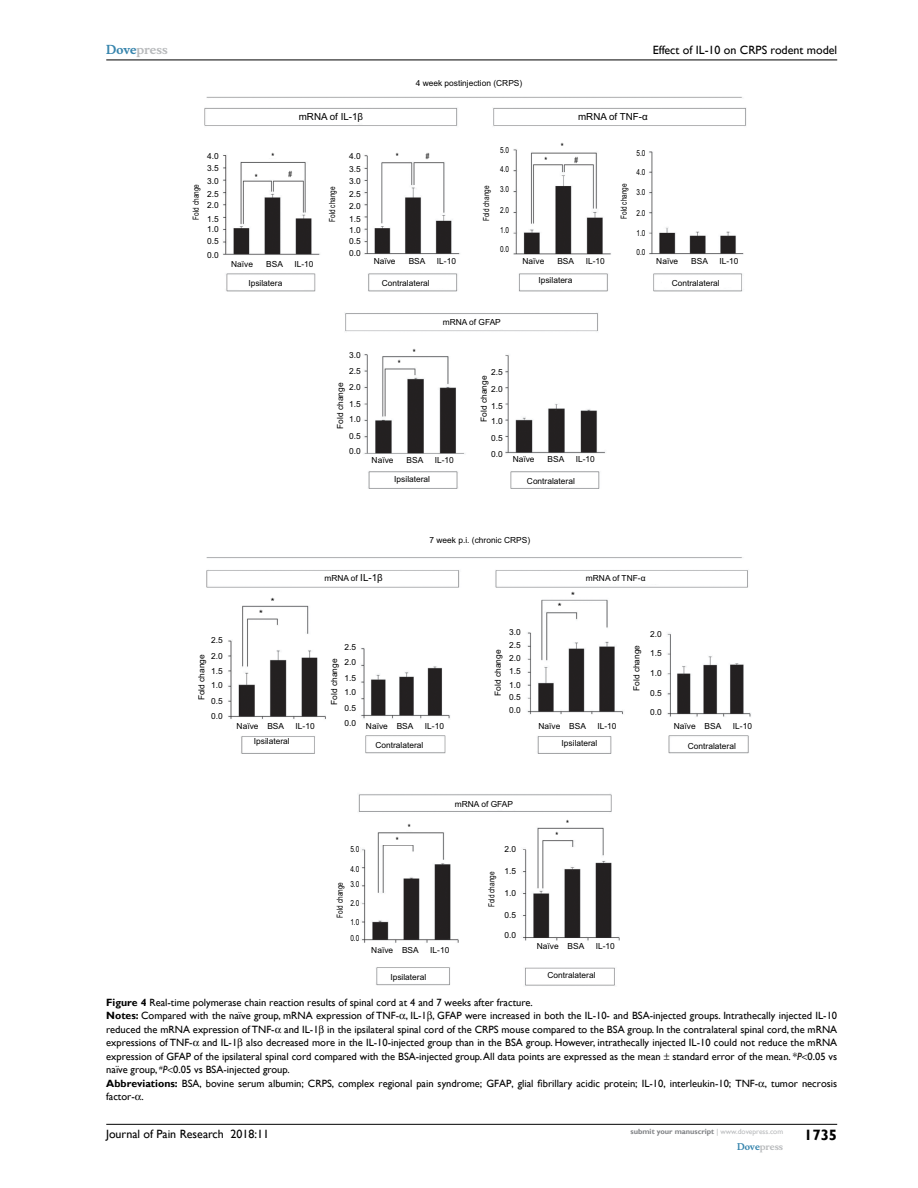
<style>
.page{position:relative;width:918px;height:1188px;background:#fff}
.page>*{position:absolute;margin:0;border:0;box-sizing:border-box;transform-origin:0 0}
.t1{font:700 15px "Gill Sans";color:#000}
.t2{font:12px "Gill Sans";color:#000}
.t3{font:700 12px "Musee";color:#b8babc}
.t4{font:10.5px/13.5px "Gill Sans";color:#000}
.t5{font:9.75px "Arial";color:#000}
.t6{font:9.75px "Arial";color:#000;scale:.77 1}
.t7{font:700 9px "Musee";color:#b8babc}
.t8{font:8.4px/12.5px "Arial";color:#000;text-align:justify}
.t9{font:8.4px/15.5px "Arial";color:#000;scale:.77 1}
.t10{font:700 7.5px "Gill Sans";color:#808285}
.s1{color:#3785ad}
.s2{font-size:9.75px}
.s3{font-weight:700}
.s4{font-style:italic}
.s5{font-weight:400;color:#b8babc}
</style>
<div class="page">
<hr style="left:106px;top:1124px;width:731px;height:1px;background:#000">
<hr style="left:106px;top:60px;width:731px;height:1px;background:#000">
<img style="left:204px;top:96px;width:547px;height:890px">
<p class="t3" style="left:106px;top:43px;width:63px"><span class="s1">Dove</span>press</p>
<p class="t8" style="left:416px;top:76px;width:108px">4 week postinjection (CRPS)</p>
<p class="t2" style="left:653px;top:43px;width:186px">Effect of IL-10 on CRPS rodent model</p>
<p class="t5" style="left:299px;top:110px;width:66px">mRNA of IL-1β</p>
<p class="t5" style="left:578px;top:110px;width:71px">mRNA of TNF-α</p>
<p class="t9" style="left:426px;top:148px;width:6px">#</p>
<p class="t8" style="left:207px;top:150px;width:13px">4.0<br>3.5<br>3.0<br>2.5<br>2.0</p>
<p class="t8" style="left:207px;top:213px;width:13px;line-height:10.6px">1.5<br>1.0</p>
<p class="t8" style="left:207px;top:235px;width:13px;line-height:13.4px">0.5<br>0.0</p>
<p class="t8" style="left:349px;top:150px;width:13px">4.0<br>3.5<br>3.0<br>2.5<br>2.0</p>
<p class="t8" style="left:349px;top:214px;width:13px;line-height:10.6px">1.5<br>1.0</p>
<p class="t8" style="left:349px;top:235px;width:13px;line-height:11.9px">0.5<br>0.0</p>
<p class="t6" style="left:396px;top:150px;width:5px">*</p>
<p class="t6" style="left:272px;top:150px;width:5px">*</p>
<p class="t9" style="left:288px;top:166px;width:6px">#</p>
<p class="t6" style="left:255px;top:170px;width:5px">*</p>
<p class="t9" style="left:188px;top:220px;width:48px;rotate:-90deg">Fold change</p>
<p class="t9" style="left:478px;top:221px;width:48px;rotate:-90deg">Fold change</p>
<p class="t9" style="left:324px;top:222px;width:48px;rotate:-90deg">Fold change</p>
<p class="t8" style="left:374px;top:254px;width:23px">Naïve</p>
<p class="t8" style="left:409px;top:254px;width:18px">BSA</p>
<p class="t8" style="left:437px;top:254px;width:21px">IL-10</p>
<p class="t8" style="left:231px;top:258px;width:23px">Naïve</p>
<p class="t8" style="left:266px;top:258px;width:18px">BSA</p>
<p class="t8" style="left:294px;top:258px;width:21px">IL-10</p>
<p class="t9" style="left:500px;top:142px;width:13px">5.0</p>
<p class="t9" style="left:500px;top:161px;width:13px">4.0</p>
<p class="t9" style="left:500px;top:181px;width:13px">3.0</p>
<p class="t9" style="left:500px;top:202px;width:13px">2.0</p>
<p class="t9" style="left:500px;top:222px;width:13px">1.0</p>
<p class="t9" style="left:500px;top:242px;width:13px">0.0</p>
<p class="t6" style="left:545px;top:154px;width:5px">*</p>
<p class="t6" style="left:561px;top:139px;width:5px">*</p>
<p class="t9" style="left:575px;top:153px;width:6px">#</p>
<p class="t9" style="left:636px;top:146px;width:13px">5.0</p>
<p class="t9" style="left:636px;top:165px;width:13px">4.0</p>
<p class="t9" style="left:636px;top:184px;width:13px">3.0</p>
<p class="t9" style="left:636px;top:205px;width:13px">2.0</p>
<p class="t9" style="left:636px;top:226px;width:13px">1.0</p>
<p class="t9" style="left:636px;top:245px;width:13px">0.0</p>
<p class="t9" style="left:616px;top:219px;width:48px;rotate:-90deg">Fold change</p>
<p class="t8" style="left:522px;top:254px;width:23px">Naïve</p>
<p class="t8" style="left:557px;top:254px;width:18px">BSA</p>
<p class="t8" style="left:586px;top:254px;width:21px">IL-10</p>
<p class="t8" style="left:656px;top:254px;width:23px">Naïve</p>
<p class="t8" style="left:691px;top:254px;width:18px">BSA</p>
<p class="t8" style="left:720px;top:254px;width:21px">IL-10</p>
<p class="t8" style="left:248px;top:276px;width:35px">Ipsilatera</p>
<p class="t8" style="left:538px;top:274px;width:35px">Ipsilatera</p>
<p class="t8" style="left:382px;top:276px;width:49px">Contralateral</p>
<p class="t8" style="left:672px;top:276px;width:49px">Contralateral</p>
<p class="t8" style="left:443px;top:316px;width:60px">mRNA of GFAP</p>
<p class="t6" style="left:413px;top:345px;width:5px">*</p>
<p class="t8" style="left:349px;top:347px;width:13px;line-height:16.4px">3.0<br>2.5<br>2.0<br>1.5</p>
<p class="t8" style="left:349px;top:410px;width:13px;line-height:17.1px">1.0<br>0.5</p>
<p class="t8" style="left:349px;top:444px;width:13px">0.0</p>
<p class="t6" style="left:398px;top:357px;width:5px">*</p>
<p class="t8" style="left:334px;top:429px;width:48px;rotate:-90deg">Fold change</p>
<p class="t8" style="left:478px;top:422px;width:48px;rotate:-90deg">Fold change</p>
<p class="t8" style="left:491px;top:364px;width:13px;line-height:16.6px">2.5<br>2.0<br>1.5</p>
<p class="t8" style="left:491px;top:412px;width:13px;line-height:17.1px">1.0<br>0.5</p>
<p class="t8" style="left:491px;top:448px;width:13px">0.0</p>
<p class="t8" style="left:407px;top:454px;width:18px">BSA</p>
<p class="t8" style="left:435px;top:454px;width:21px">IL-10</p>
<p class="t8" style="left:372px;top:454px;width:23px">Naïve</p>
<p class="t8" style="left:394px;top:473px;width:37px">Ipsilateral</p>
<p class="t8" style="left:513px;top:453px;width:23px">Naïve</p>
<p class="t8" style="left:548px;top:453px;width:18px">BSA</p>
<p class="t8" style="left:576px;top:453px;width:21px">IL-10</p>
<p class="t8" style="left:527px;top:475px;width:49px">Contralateral</p>
<p class="t5" style="left:259px;top:606px;width:5px">*</p>
<p class="t5" style="left:271px;top:595px;width:5px">*</p>
<p class="t8" style="left:324px;top:572px;width:60px">mRNA of <span class="s2">IL-1β</span></p>
<p class="t8" style="left:430px;top:534px;width:102px">7 week p.i. (chronic CRPS)</p>
<p class="t5" style="left:558px;top:600px;width:5px">*</p>
<p class="t5" style="left:571px;top:589px;width:5px">*</p>
<p class="t8" style="left:586px;top:572px;width:61px">mRNA of TNF-α</p>
<p class="t8" style="left:509px;top:626px;width:13px">3.0</p>
<p class="t8" style="left:650px;top:628px;width:13px">2.0</p>
<p class="t8" style="left:650px;top:647px;width:13px">1.5</p>
<p class="t8" style="left:650px;top:667px;width:13px">1.0</p>
<p class="t8" style="left:650px;top:687px;width:13px">0.5</p>
<p class="t8" style="left:650px;top:706px;width:13px">0.0</p>
<p class="t8" style="left:211px;top:634px;width:13px">2.5</p>
<p class="t8" style="left:509px;top:639px;width:13px;line-height:13.2px">2.5<br>2.0<br>1.5<br>1.0</p>
<p class="t8" style="left:509px;top:691px;width:13px;line-height:13px">0.5<br>0.0</p>
<p class="t8" style="left:344px;top:639px;width:13px;line-height:15.6px">2.5<br>2.0<br>1.5</p>
<p class="t8" style="left:344px;top:684px;width:13px;line-height:15.8px">1.0<br>0.5<br>0.0</p>
<p class="t8" style="left:492px;top:696px;width:48px;rotate:-90deg">Fold change</p>
<p class="t8" style="left:630px;top:691px;width:48px;rotate:-90deg">Fold change</p>
<p class="t8" style="left:211px;top:648px;width:13px;line-height:15.8px">2.0<br>1.5</p>
<p class="t8" style="left:211px;top:677px;width:13px;line-height:15.8px">1.0<br>0.5<br>0.0</p>
<p class="t8" style="left:195px;top:700px;width:48px;rotate:-90deg">Fold change</p>
<p class="t8" style="left:328px;top:705px;width:48px;rotate:-90deg">Fold change</p>
<p class="t8" style="left:237px;top:720px;width:49px">Naïve BSA</p>
<p class="t8" style="left:296px;top:720px;width:21px">IL-10</p>
<p class="t8" style="left:366px;top:720px;width:49px">Naïve BSA</p>
<p class="t8" style="left:425px;top:720px;width:21px">IL-10</p>
<p class="t8" style="left:538px;top:720px;width:49px">Naïve BSA</p>
<p class="t8" style="left:597px;top:720px;width:21px">IL-10</p>
<p class="t8" style="left:674px;top:720px;width:49px">Naïve BSA</p>
<p class="t8" style="left:733px;top:720px;width:21px">IL-10</p>
<p class="t8" style="left:254px;top:735px;width:37px">Ipsilateral</p>
<p class="t8" style="left:375px;top:739px;width:49px">Contralateral</p>
<p class="t8" style="left:562px;top:737px;width:37px">Ipsilateral</p>
<p class="t8" style="left:688px;top:739px;width:49px">Contralateral</p>
<p class="t9" style="left:350px;top:841px;width:13px">5.0</p>
<p class="t9" style="left:350px;top:861px;width:13px">4.0<br>3.0</p>
<p class="t9" style="left:350px;top:895px;width:13px">2.0</p>
<p class="t9" style="left:350px;top:913px;width:13px;line-height:16.6px">1.0<br>0.0</p>
<p class="t9" style="left:332px;top:918px;width:48px;rotate:-90deg">Fold change</p>
<p class="t6" style="left:396px;top:833px;width:5px">*</p>
<p class="t6" style="left:408px;top:821px;width:5px">*</p>
<p class="t8" style="left:455px;top:797px;width:60px">mRNA of GFAP</p>
<p class="t9" style="left:484px;top:907px;width:48px;rotate:-90deg">Fold change</p>
<p class="t8" style="left:505px;top:843px;width:13px">2.0</p>
<p class="t8" style="left:505px;top:865px;width:13px">1.5</p>
<p class="t8" style="left:505px;top:887px;width:13px">1.0</p>
<p class="t8" style="left:505px;top:908px;width:13px">0.5</p>
<p class="t8" style="left:505px;top:929px;width:13px">0.0</p>
<p class="t8" style="left:371px;top:944px;width:49px">Naïve BSA</p>
<p class="t8" style="left:430px;top:944px;width:21px">IL-10</p>
<p class="t8" style="left:390px;top:971px;width:37px">Ipsilateral</p>
<p class="t6" style="left:555px;top:829px;width:5px">*</p>
<p class="t6" style="left:566px;top:816px;width:5px">*</p>
<p class="t8" style="left:537px;top:940px;width:49px">Naïve BSA</p>
<p class="t8" style="left:596px;top:940px;width:21px">IL-10</p>
<p class="t8" style="left:548px;top:969px;width:49px">Contralateral</p>
<p class="t4" style="left:106px;top:996px;width:732px"><span class="s3">Figure 4</span> Real-time polymerase chain reaction results of spinal cord at 4 and 7 weeks after fracture.<br><span class="s3">Notes:</span> Compared with the naïve group, mRNA expression of TNF- , IL-1 , GFAP were increased in both the IL-10- and BSA-injected groups. Intrathecally injected IL-10 reduced the mRNA expression of TNF- and IL-1 in the ipsilateral spinal cord of the CRPS mouse compared to the BSA group. In the contralateral spinal cord, the mRNA expressions of TNF- and IL-1 also decreased more in the IL-10-injected group than in the BSA group. However, intrathecally injected IL-10 could not reduce the mRNA expression of GFAP of the ipsilateral spinal cord compared with the BSA-injected group. All data points are expressed as the mean standard error of the mean. *<span class="s4">P</span> 0.05 vs naïve group, <sup>#</sup><span class="s4">P</span> 0.05 vs BSA-injected group.<br><span class="s3">Abbreviations:</span> BSA, bovine serum albumin; CRPS, complex regional pain syndrome; GFAP, glial fibrillary acidic protein; IL-10, interleukin-10; TNF- , tumor necrosis factor- .</p>
<p class="t2" style="left:106px;top:1127px;width:164px">Journal of Pain Research 2018:11</p>
<p class="t10" style="left:631px;top:1127px;width:154px">submit your manuscript <span class="s5">| www.dovepress.com</span></p>
<p class="t7" style="left:737px;top:1141px;width:48px"><span class="s1">Dove</span>press</p>
<h1 class="t1" style="left:804px;top:1126px;width:35px">1735</h1>
</div>
